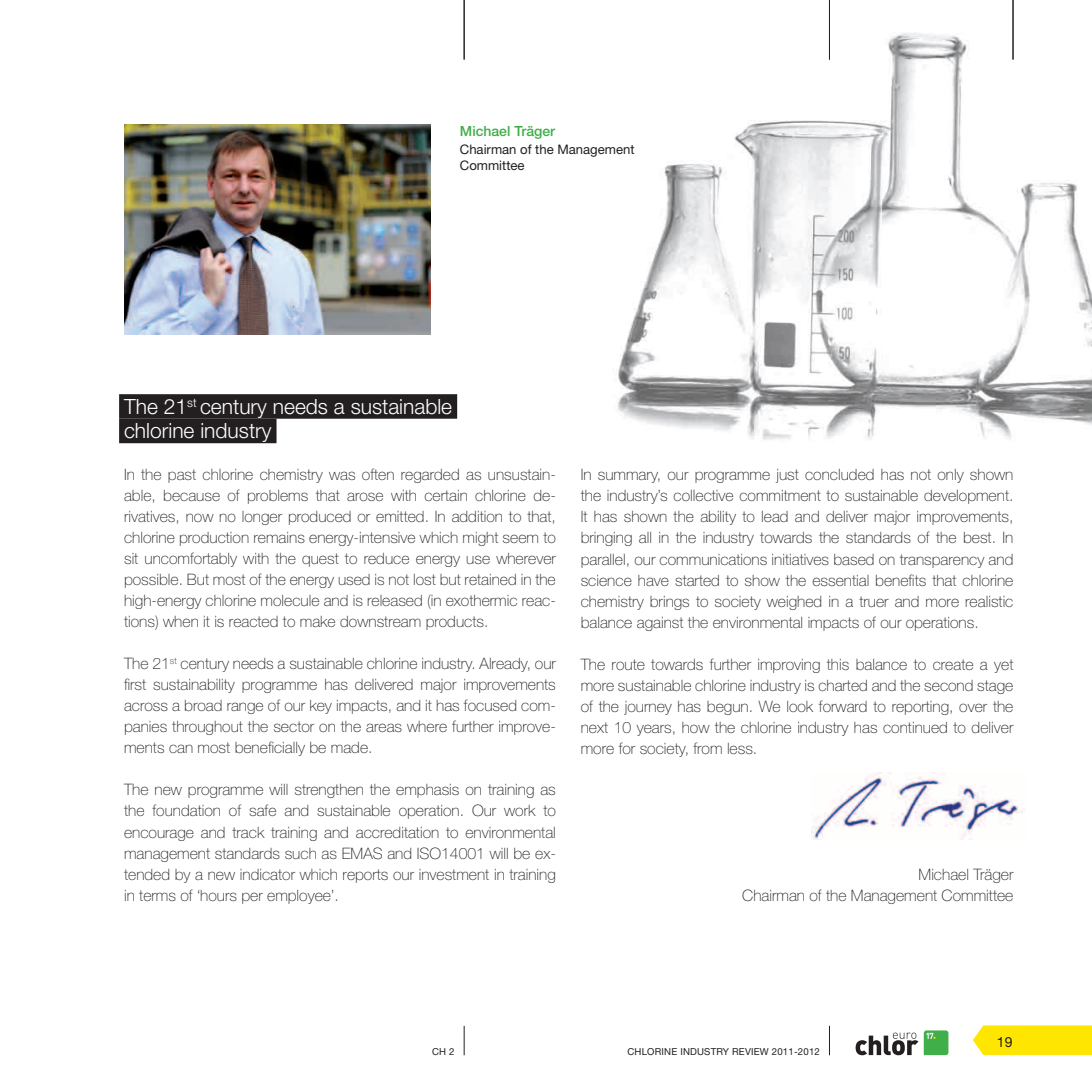
<style>
.page{position:relative;width:1092px;height:1092px;background:#fff}
.page>*{position:absolute;margin:0;border:0;box-sizing:border-box;transform-origin:0 0}
.INTERTITRE{font:300 21px "Helvetica Neue LT Std";color:#fff}
.BODY{font:100 15.75px/21px "Helvetica Neue LT Std";color:#231f20;text-align:justify}
.Legende{font:500 14px "Helvetica Neue LT Std";color:#40ae49}
.t1{font:14px "Helvetica Neue LT Std";color:#231f20}
.Legende-2{font:13.12px/15.8px "Helvetica Neue LT Std";color:#231f20}
.t2{font:9.62px "Helvetica Neue LT Std";letter-spacing:.02em;color:#231f20}
</style>
<div class="page">
<img style="left:617px;top:14px;width:474px;height:426px">
<div style="left:119px;top:394px;width:338px;height:24px;background:#231f20"></div>
<div style="left:119px;top:418px;width:157px;height:25px;background:#231f20"></div>
<img style="left:124px;top:124px;width:307px;height:210px">
<img style="left:811px;top:772px;width:214px;height:67px">
<hr style="left:829px;top:1025px;width:1px;height:30px;background:#231f20">
<hr style="left:463px;top:1025px;width:1px;height:30px;background:#231f20">
<svg style="left:855px;top:1030px;width:93px;height:25px"></svg>
<svg style="left:973px;top:1025px;width:118px;height:29px;background:#ffe70f"></svg>
<hr style="left:1012px;top:0;width:1px;height:60px;background:#231f20">
<hr style="left:463px;top:0;width:1px;height:60px;background:#231f20">
<hr style="left:829px;top:0;width:1px;height:60px;background:#231f20">
<p class="Legende" style="left:460px;top:122px;width:97px">Michael Träger</p>
<p class="Legende-2" style="left:460px;top:141px;width:176px">Chairman of the Management<br>Committee</p>
<p class="INTERTITRE" style="left:124px;top:393px;width:329px">The 21<sup>st</sup> century needs a sustainable</p>
<p class="INTERTITRE" style="left:124px;top:418px;width:149px">chlorine industry</p>
<p class="BODY" style="left:124px;top:464px;width:433px">In the past chlorine chemistry was often regarded as unsustain&shy;able, because of problems that arose with certain chlorine de&shy;rivatives, now no longer produced or emitted. In addition to that, chlorine production remains energy-intensive which might seem to sit uncomfortably with the quest to reduce energy use wherever possible. But most of the energy used is not lost but retained in the high-energy chlorine molecule and is released (in exothermic reac&shy;tions) when it is reacted to make downstream products.</p>
<p class="BODY" style="left:124px;top:653px;width:433px">The 21<sup>st</sup> century needs a sustainable chlorine industry. Already, our first sustainability programme has delivered major improvements across a broad range of our key impacts, and it has focused com&shy;panies throughout the sector on the areas where further improve&shy;ments can most beneficially be made.</p>
<p class="BODY" style="left:124px;top:779px;width:433px">The new programme will strengthen the emphasis on training as the foundation of safe and sustainable operation. Our work to encourage and track training and accreditation to environmental management standards such as EMAS and ISO14001 will be ex&shy;tended by a new indicator which reports our investment in training in terms of ‘hours per employee’.</p>
<p class="BODY" style="left:580px;top:464px;width:434px">In summary, our programme just concluded has not only shown the industry’s collective commitment to sustainable development.<br>It has shown the ability to lead and deliver major improvements, bringing all in the industry towards the standards of the best. In parallel, our communications initiatives based on transparency and science have started to show the essential benefits that chlorine chemistry brings to society weighed in a truer and more realistic balance against the environmental impacts of our operations.</p>
<p class="BODY" style="left:580px;top:653px;width:434px">The route towards further improving this balance to create a yet more sustainable chlorine industry is charted and the second stage of the journey has begun. We look forward to reporting, over the next 10 years, how the chlorine industry has continued to deliver more for society, from less.</p>
<p class="BODY" style="left:918px;top:863px;width:96px">Michael Träger</p>
<p class="BODY" style="left:742px;top:884px;width:272px">Chairman of the Management Committee</p>
<p class="t2" style="left:432px;top:1045px;width:24px">CH 2</p>
<p class="t2" style="left:627px;top:1045px;width:194px">CHLORINE INDUSTRY REVIEW 2011-2012</p>
<p class="t1" style="left:996px;top:1033px;width:17px">19</p>
</div>
